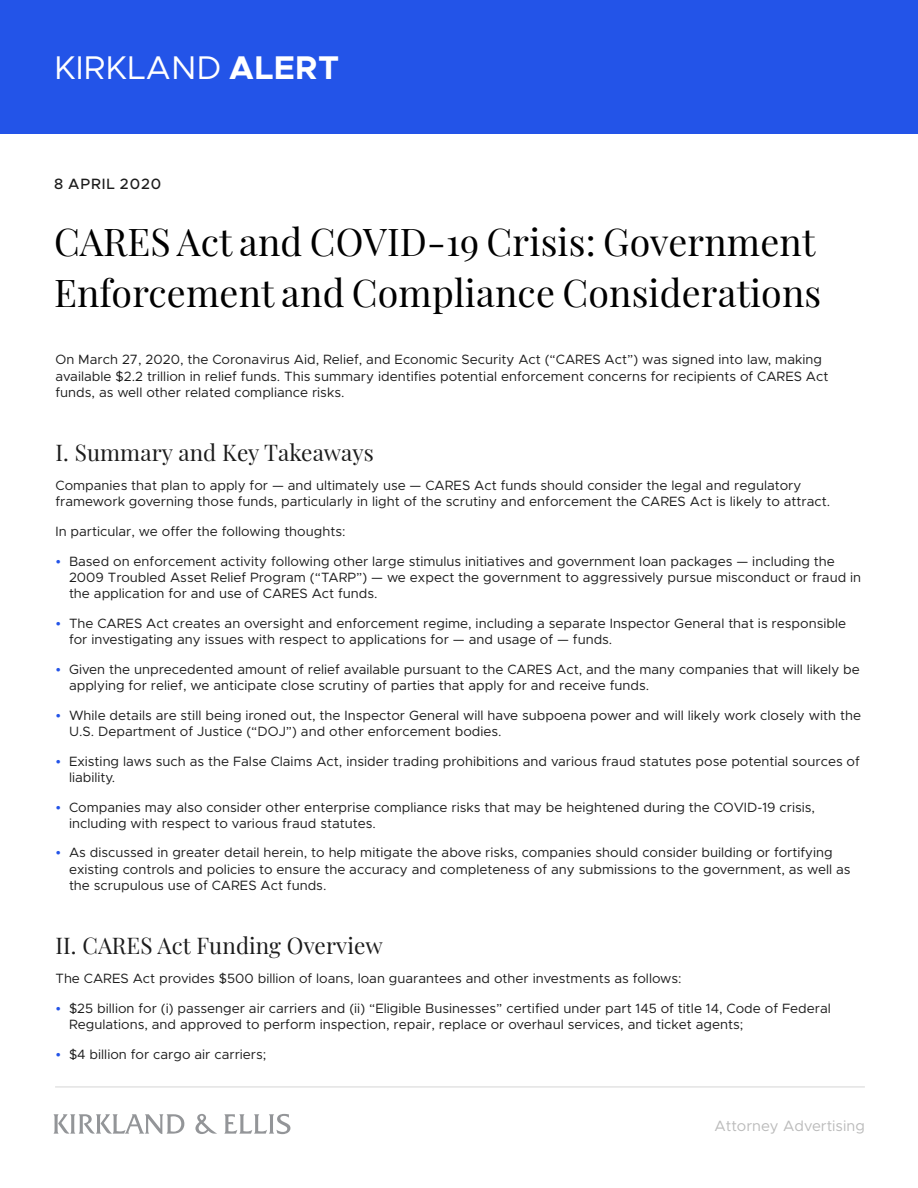
<style>
.page{position:relative;width:918px;height:1188px;background:#fff}
.page>*{position:absolute;margin:0;border:0;box-sizing:border-box;transform-origin:0 0}
.t1{font:37.5px/51px "Playfair Display";letter-spacing:.005em;color:#000}
.t2{font:33px "Kirkland Sans";letter-spacing:.005em;color:#fff}
.t3{font:22.5px "Playfair Display";letter-spacing:.005em;color:#1c1c1c}
.t4{font:15px "Kirkland Sans";color:#bbb}
.t5{font:500 15px "Kirkland Sans";letter-spacing:.06em;color:#1c1c1c}
.t6{font:13.5px/16.2px "Kirkland Sans";color:#1c1c1c}
.s1{font-weight:700}
.s2{font-weight:700;color:#2354e8}
</style>
<div class="page">
<div style="left:0;top:0;width:918px;height:133px;background:#2354e8"></div>
<hr style="left:55px;top:1086px;width:810px;height:2px;background:#e3e3e3">
<svg style="left:53px;top:1114px;width:237px;height:20px"></svg>
<h2 class="t2" style="left:54px;top:47px;width:287px">KIRKLAND <span class="s1">ALERT</span></h2>
<p class="t5" style="left:54px;top:174px;width:109px">8 APRIL 2020</p>
<h1 class="t1" style="left:54px;top:214px;width:769px">CARES Act and COVID-19 Crisis: Government<br>Enforcement and Compliance Considerations</h1>
<p class="t6" style="left:56px;top:352px;width:775px">On March 27, 2020, the Coronavirus Aid, Relief, and Economic Security Act (“CARES Act”) was signed into law, making available $2.2 trillion in relief funds. This summary identifies potential enforcement concerns for recipients of CARES Act funds, as well other related compliance risks.</p>
<h3 class="t3" style="left:56px;top:435px;width:320px">I. Summary and Key Takeaways</h3>
<p class="t6" style="left:56px;top:478px;width:776px">Companies that plan to apply for — and ultimately use — CARES Act funds should consider the legal and regulatory framework governing those funds, particularly in light of the scrutiny and enforcement the CARES Act is likely to attract.</p>
<p class="t6" style="left:56px;top:523px;width:292px">In particular, we offer the following thoughts:</p>
<p class="t6" style="left:69px;top:553px;width:794px;text-indent:-14px"><span class="s2">•</span> Based on enforcement activity following other large stimulus initiatives and government loan packages — including the<br>2009 Troubled Asset Relief Program (“TARP”) — we expect the government to aggressively pursue misconduct or fraud in the application for and use of CARES Act funds.</p>
<p class="t6" style="left:69px;top:615px;width:779px;text-indent:-14px"><span class="s2">•</span> The CARES Act creates an oversight and enforcement regime, including a separate Inspector General that is responsible for investigating any issues with respect to applications for — and usage of — funds.</p>
<p class="t6" style="left:69px;top:661px;width:792px;text-indent:-14px"><span class="s2">•</span> Given the unprecedented amount of relief available pursuant to the CARES Act, and the many companies that will likely be applying for relief, we anticipate close scrutiny of parties that apply for and receive funds.</p>
<p class="t6" style="left:69px;top:707px;width:794px;text-indent:-14px"><span class="s2">•</span> While details are still being ironed out, the Inspector General will have subpoena power and will likely work closely with the<br>U.S. Department of Justice (“DOJ”) and other enforcement bodies.</p>
<p class="t6" style="left:69px;top:753px;width:792px;text-indent:-14px"><span class="s2">•</span> Existing laws such as the False Claims Act, insider trading prohibitions and various fraud statutes pose potential sources of liability.</p>
<p class="t6" style="left:69px;top:799px;width:748px;text-indent:-14px"><span class="s2">•</span> Companies may also consider other enterprise compliance risks that may be heightened during the COVID-19 crisis, including with respect to various fraud statutes.</p>
<p class="t6" style="left:69px;top:845px;width:783px;text-indent:-14px"><span class="s2">•</span> As discussed in greater detail herein, to help mitigate the above risks, companies should consider building or fortifying existing controls and policies to ensure the accuracy and completeness of any submissions to the government, as well as the scrupulous use of CARES Act funds.</p>
<h3 class="t3" style="left:56px;top:928px;width:329px">II. CARES Act Funding Overview</h3>
<p class="t6" style="left:56px;top:971px;width:628px">The CARES Act provides $500 billion of loans, loan guarantees and other investments as follows:</p>
<p class="t6" style="left:69px;top:1000px;width:763px;text-indent:-14px"><span class="s2">•</span> $25 billion for (i) passenger air carriers and (ii) “Eligible Businesses” certified under part 145 of title 14, Code of Federal<br>Regulations, and approved to perform inspection, repair, replace or overhaul services, and ticket agents;</p>
<p class="t6" style="left:56px;top:1046px;width:212px"><span class="s2">•</span> $4 billion for cargo air carriers;</p>
<p class="t4" style="left:714px;top:1117px;width:152px">Attorney Advertising</p>
</div>
